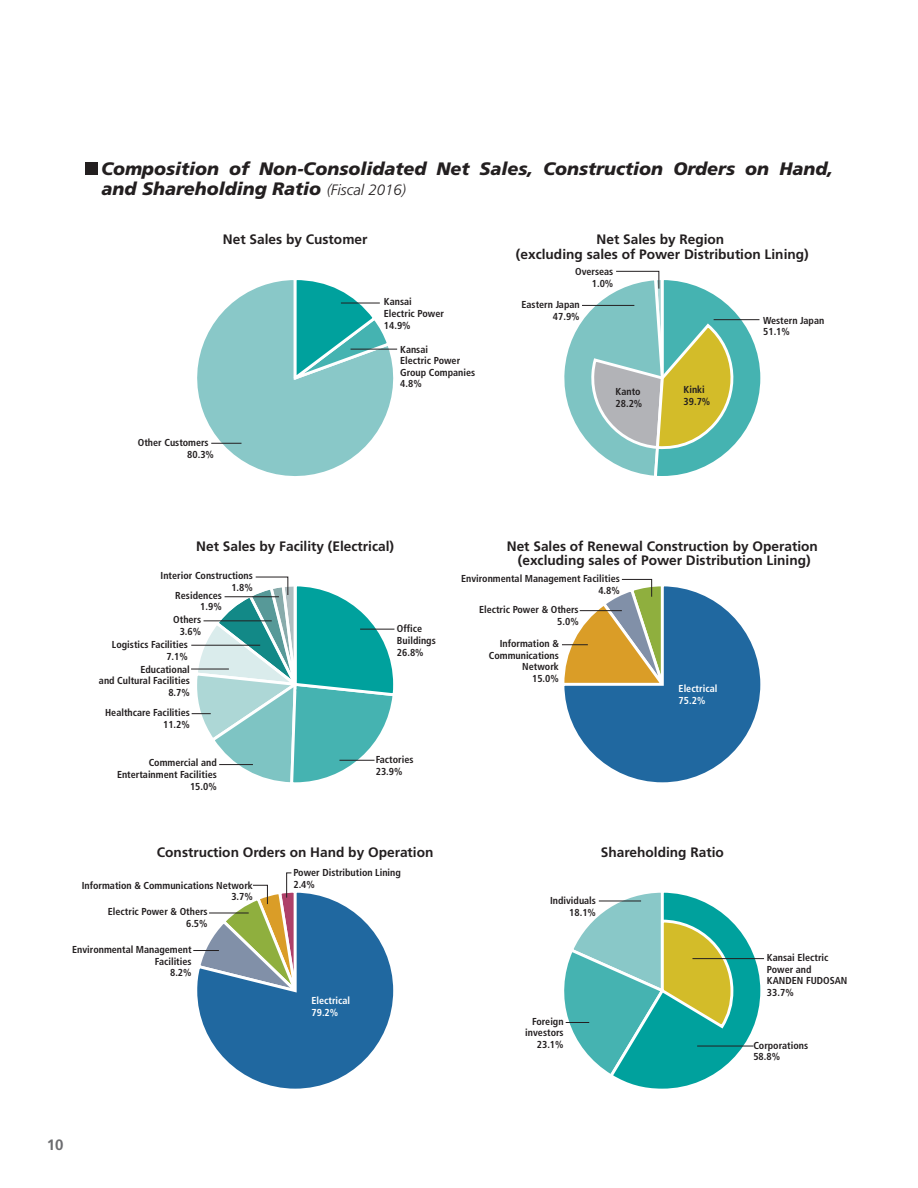
<style>
.page{position:relative;width:918px;height:1188px;background:#fff}
.page>*{position:absolute;margin:0;border:0;box-sizing:border-box;transform-origin:0 0}
.t1{font:italic 900 18px/20.2px "Frutiger";color:#231f20}
.t2{font:700 15px "Frutiger";color:#6c6d70}
.t3{font:700 13.65px/14.4px "Frutiger";color:#231f20;text-align:center}
.t4{font:700 condensed 10.05px/11.6px "Frutiger";color:#231f20;text-align:right}
.t5{font:700 condensed 10.05px/11.6px "Frutiger";color:#fff}
.s1{font-weight:300;font-size:15px}
</style>
<div class="page">
<div style="left:85px;top:162px;width:13px;height:13px;background:#231f20"></div>
<svg style="left:197px;top:280px;width:201px;height:196px"></svg>
<svg style="left:291px;top:280px;width:101px;height:102px"></svg>
<div style="left:563px;top:585px;width:199px;height:199px;background:#2068a0;border-radius:99px"></div>
<svg style="left:193px;top:873px;width:201px;height:216px"></svg>
<hr style="left:191px;top:645px;width:69px;height:1px;background:#231f20">
<hr style="left:191px;top:669px;width:38px;height:1px;background:#231f20">
<svg style="left:192px;top:577px;width:203px;height:206px"></svg>
<hr style="left:219px;top:764px;width:34px;height:1px;background:#231f20">
<hr style="left:339px;top:760px;width:36px;height:1px;background:#231f20">
<hr style="left:360px;top:629px;width:34px;height:1px;background:#231f20">
<hr style="left:211px;top:443px;width:31px;height:1px;background:#231f20">
<hr style="left:341px;top:303px;width:39px;height:1px;background:#231f20">
<svg style="left:564px;top:271px;width:197px;height:205px"></svg>
<hr style="left:582px;top:305px;width:52px;height:1px;background:#231f20">
<hr style="left:714px;top:319px;width:45px;height:1px;background:#231f20">
<svg style="left:562px;top:579px;width:104px;height:109px"></svg>
<svg style="left:564px;top:892px;width:200px;height:197px"></svg>
<hr style="left:697px;top:1046px;width:56px;height:1px;background:#231f20">
<hr style="left:692px;top:958px;width:72px;height:1px;background:#231f20">
<hr style="left:351px;top:349px;width:46px;height:1px;background:#231f20">
<h1 class="t1" style="left:101px;top:158px;width:733px">Composition of Non-Consolidated Net Sales, Construction Orders on Hand, and Shareholding Ratio <span class="s1">(Fiscal 2016)</span></h1>
<h3 class="t3" style="left:223px;top:232px;width:146px">Net Sales by Customer</h3>
<h3 class="t3" style="left:516px;top:232px;width:294px">Net Sales by Region<br>(excluding sales of Power Distribution Lining)</h3>
<p class="t4" style="left:187px;top:437px;width:28px;text-align:left;text-indent:-49px">Other Customers<br>80.3%</p>
<p class="t4" style="left:384px;top:296px;width:61px;text-align:left">Kansai<br>Electric Power<br>14.9%</p>
<p class="t4" style="left:400px;top:343px;width:77px;text-align:left">Kansai<br>Electric Power<br>Group Companies<br>4.8%</p>
<p class="t4" style="left:575px;top:266px;width:40px">Overseas<br>1.0%</p>
<p class="t4" style="left:522px;top:299px;width:60px">Eastern Japan<br>47.9%</p>
<p class="t4" style="left:616px;top:386px;width:28px;text-align:left">Kanto<br>28.2%</p>
<p class="t4" style="left:684px;top:384px;width:28px;text-align:left">Kinki<br>39.7%</p>
<p class="t4" style="left:763px;top:314px;width:63px;text-align:left">Western Japan<br>51.1%</p>
<h3 class="t3" style="left:196px;top:539px;width:199px">Net Sales by Facility (Electrical)</h3>
<p class="t4" style="left:161px;top:570px;width:94px">Interior Constructions<br>1.8%</p>
<p class="t4" style="left:175px;top:590px;width:48px">Residences<br>1.9%</p>
<p class="t4" style="left:112px;top:639px;width:77px">Logistics Facilities<br>7.1%</p>
<p class="t4" style="left:173px;top:614px;width:29px">Others<br>3.6%</p>
<p class="t4" style="left:99px;top:663px;width:92px">Educational<br>and Cultural Facilities<br>8.7%</p>
<p class="t4" style="left:105px;top:707px;width:86px">Healthcare Facilities<br>11.2%</p>
<p class="t4" style="left:117px;top:757px;width:101px">Commercial and<br>Entertainment Facilities<br>15.0%</p>
<p class="t4" style="left:397px;top:623px;width:40px;text-align:left">Office<br>Buildings<br>26.8%</p>
<p class="t4" style="left:376px;top:754px;width:39px;text-align:left">Factories<br>23.9%</p>
<h3 class="t3" style="left:157px;top:845px;width:278px">Construction Orders on Hand by Operation</h3>
<p class="t4" style="left:293px;top:867px;width:109px">Power Distribution Lining</p>
<p class="t4" style="left:82px;top:879px;width:173px">Information &amp; Communications Network</p>
<p class="t4" style="left:293px;top:878px;width:23px">2.4%</p>
<p class="t4" style="left:231px;top:891px;width:23px">3.7%</p>
<p class="t4" style="left:108px;top:906px;width:101px">Electric Power &amp; Others<br>6.5%</p>
<p class="t4" style="left:72px;top:944px;width:121px">Environmental Management<br>Facilities<br>8.2%</p>
<p class="t5" style="left:312px;top:995px;width:40px">Electrical<br>79.2%</p>
<h3 class="t3" style="left:507px;top:539px;width:313px">Net Sales of Renewal Construction by Operation (excluding sales of Power Distribution Lining)</h3>
<p class="t4" style="left:461px;top:573px;width:160px">Environmental Management Facilities<br>4.8%</p>
<p class="t4" style="left:479px;top:604px;width:101px">Electric Power &amp; Others<br>5.0%</p>
<p class="t4" style="left:489px;top:638px;width:72px">Information &amp;<br>Communications<br>Network<br>15.0%</p>
<p class="t5" style="left:679px;top:683px;width:40px">Electrical<br>75.2%</p>
<h3 class="t3" style="left:601px;top:845px;width:124px">Shareholding Ratio</h3>
<p class="t4" style="left:550px;top:895px;width:47px">Individuals<br>18.1%</p>
<p class="t4" style="left:525px;top:1016px;width:40px">Foreign investors<br>23.1%</p>
<p class="t4" style="left:767px;top:952px;width:82px;text-align:left">Kansai Electric<br>Power and<br>KANDEN FUDOSAN<br>33.7%</p>
<p class="t4" style="left:753px;top:1040px;width:56px;text-align:left">Corporations<br>58.8%</p>
<h2 class="t2" style="left:47px;top:1136px;width:18px">10</h2>
</div>
